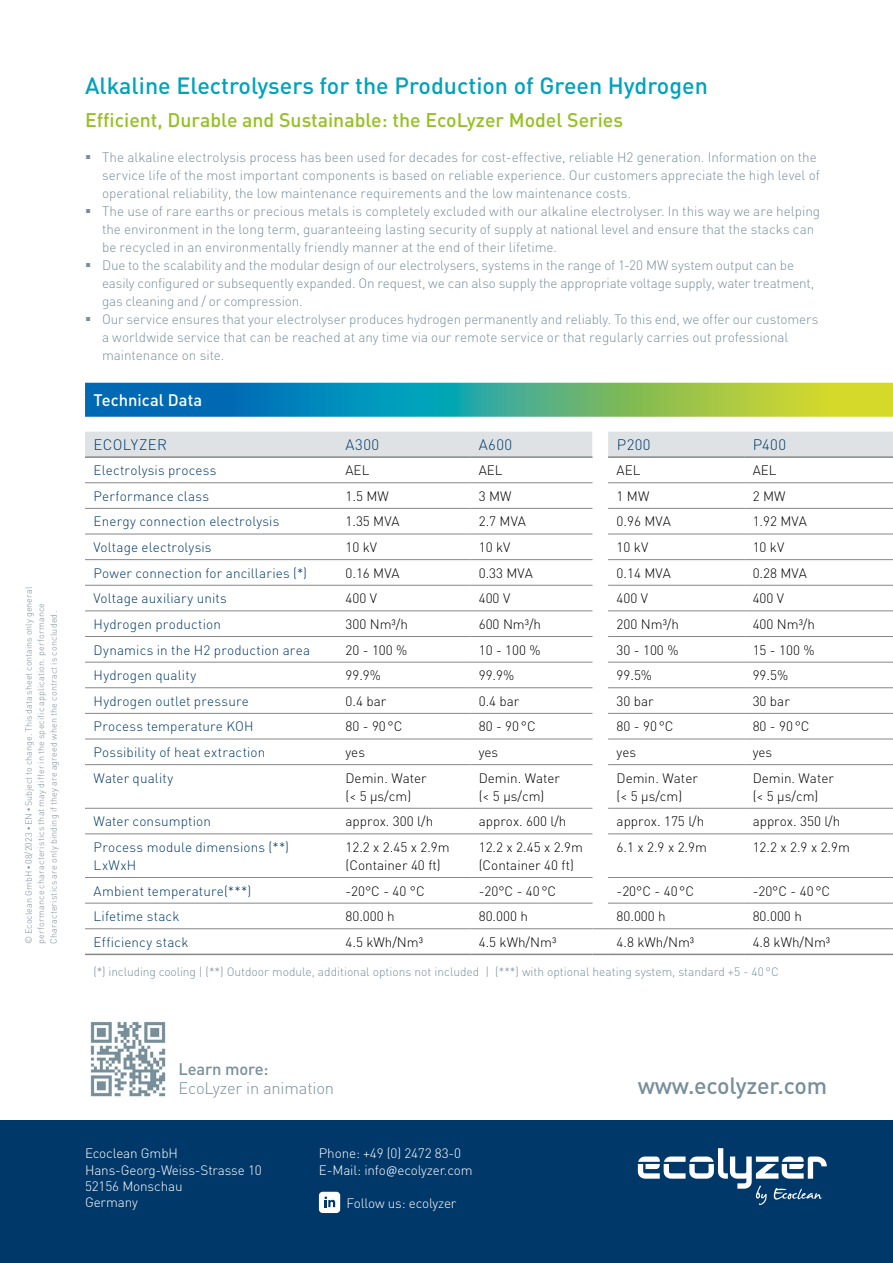
<style>
.page{position:relative;width:893px;height:1263px;background:#fff}
.page>*{position:absolute;margin:0;border:0;box-sizing:border-box;transform-origin:0 0}
.t1{font:500 23.25px "DIN Pro";color:#00a3bc}
.t2{font:500 23.25px "DIN Pro";letter-spacing:-.01em;color:#788f9b}
.t3{font:500 19.5px "DIN Pro";color:#95c11f}
.t4{font:300 16.5px "DIN Pro";letter-spacing:-.01em;color:#788f9b}
.t5{font:500 16.5px "DIN Pro";color:#fff}
.t6{font:500 16.5px "DIN Pro";letter-spacing:-.01em;color:#788f9b}
.t7{font:300 15px "DIN Pro";letter-spacing:.025em;color:#003869}
.t8{font:300 13.5px/18px "DIN Pro";color:#788f9b}
.t9{font:300 13.5px/18px "DIN Pro";color:#000}
.t10{font:300 13.5px/18px "DIN Pro";letter-spacing:.01em;color:#003869}
.t11{font:300 13.5px/16.2px "DIN Pro";letter-spacing:-.01em;color:#fff}
.t12{font:300 12px "DIN Pro";color:#788f9b}
.t13{font:300 9px/12.6px "DIN Pro";letter-spacing:.015em;color:#788f9b}
.s1{font-family:"Arial";font-weight:400}
.s2{font-family:"Calibri"}
</style>
<div class="page">
<div style="left:0;top:1120px;width:893px;height:143px;background:#003869"></div>
<svg style="left:638px;top:1148px;width:189px;height:57px"></svg>
<div style="left:319px;top:1192px;width:21px;height:21px;background:#fff;border-radius:4px"></div>
<svg style="left:324px;top:1196px;width:11px;height:11px"></svg>
<svg style="left:85px;top:383px;width:808px;height:34px;background:#4ea385"></svg>
<svg style="left:85px;top:432px;width:808px;height:523px"></svg>
<hr style="left:608px;top:954px;width:136px;height:1px;background:#878787">
<hr style="left:744px;top:954px;width:149px;height:1px;background:#878787">
<img style="left:90px;top:1022px;width:76px;height:75px">
<p class="t13" style="left:21px;top:944px;width:359px;rotate:-90deg">© Ecoclean GmbH <span class="s1">▪</span> 08/2023 <span class="s1">▪</span> EN <span class="s1">▪</span> Subject to change. This data sheet contains only general performance characteristics that may differ in the specific application. performance<br>Characteristics are only binding if they are agreed when the contract is concluded.</p>
<h1 class="t1" style="left:85px;top:67px;width:624px">Alkaline Electrolysers for the Production of Green Hydrogen</h1>
<h2 class="t3" style="left:85px;top:104px;width:540px">Efficient, Durable and Sustainable: the EcoLyzer Model Series</h2>
<p class="t8" style="left:102px;top:147px;width:720px">The alkaline electrolysis process has been used for decades for cost-effective, reliable H2 generation. Information on the service life of the most important components is based on reliable experience. Our customers appreciate the high level of operational reliability, the low maintenance requirements and the low maintenance costs.<br>The use of rare earths or precious metals is completely excluded with our alkaline electrolyser. In this way we are helping the environment in the long term, guaranteeing lasting security of supply at national level and ensure that the stacks can be recycled in an environmentally friendly manner at the end of their lifetime.<br>Due to the scalability and the modular design of our electrolysers, systems in the range of 1-20 MW system output can be easily configured or subsequently expanded. On request, we can also supply the appropriate voltage supply, water treatment, gas cleaning and / or compression.<br>Our service ensures that your electrolyser produces hydrogen permanently and reliably. To this end, we offer our customers a worldwide service that can be reached at any time via our remote service or that regularly carries out professional maintenance on site.</p>
<p class="t5" style="left:94px;top:387px;width:110px">Technical Data</p>
<p class="t7" style="left:94px;top:433px;width:75px">ECOLYZER</p>
<p class="t7" style="left:346px;top:433px;width:35px">A300</p>
<p class="t7" style="left:479px;top:433px;width:35px">A600</p>
<p class="t7" style="left:617px;top:433px;width:36px">P200</p>
<p class="t7" style="left:753px;top:433px;width:35px">P400</p>
<p class="t10" style="left:94px;top:460px;width:124px">Electrolysis process</p>
<p class="t9" style="left:345px;top:460px;width:25px">AEL</p>
<p class="t9" style="left:479px;top:460px;width:25px">AEL</p>
<p class="t9" style="left:617px;top:460px;width:25px">AEL</p>
<p class="t9" style="left:753px;top:460px;width:25px">AEL</p>
<p class="t10" style="left:94px;top:486px;width:117px">Performance class</p>
<p class="t9" style="left:345px;top:486px;width:45px">1.5 MW</p>
<p class="t9" style="left:479px;top:486px;width:34px">3 MW</p>
<p class="t9" style="left:617px;top:486px;width:34px">1 MW</p>
<p class="t9" style="left:753px;top:486px;width:34px">2 MW</p>
<p class="t10" style="left:94px;top:511px;width:187px">Energy connection electrolysis</p>
<p class="t9" style="left:345px;top:511px;width:56px">1.35 MVA</p>
<p class="t9" style="left:479px;top:511px;width:49px">2.7 MVA</p>
<p class="t9" style="left:617px;top:511px;width:56px">0.96 MVA</p>
<p class="t9" style="left:753px;top:511px;width:56px">1.92 MVA</p>
<p class="t10" style="left:94px;top:537px;width:120px">Voltage electrolysis</p>
<p class="t9" style="left:345px;top:537px;width:33px">10 kV</p>
<p class="t9" style="left:479px;top:537px;width:33px">10 kV</p>
<p class="t9" style="left:617px;top:537px;width:33px">10 kV</p>
<p class="t9" style="left:753px;top:537px;width:33px">10 kV</p>
<p class="t10" style="left:94px;top:562px;width:215px">Power connection for ancillaries (*)</p>
<p class="t9" style="left:345px;top:562px;width:56px">0.16 MVA</p>
<p class="t9" style="left:479px;top:562px;width:56px">0.33 MVA</p>
<p class="t9" style="left:617px;top:562px;width:56px">0.14 MVA</p>
<p class="t9" style="left:753px;top:562px;width:56px">0.28 MVA</p>
<p class="t10" style="left:94px;top:588px;width:135px">Voltage auxiliary units</p>
<p class="t9" style="left:345px;top:588px;width:33px">400 V</p>
<p class="t9" style="left:479px;top:588px;width:33px">400 V</p>
<p class="t9" style="left:617px;top:588px;width:33px">400 V</p>
<p class="t9" style="left:753px;top:588px;width:33px">400 V</p>
<p class="t10" style="left:94px;top:614px;width:129px">Hydrogen production</p>
<p class="t9" style="left:345px;top:614px;width:64px">300 Nm³/h</p>
<p class="t9" style="left:479px;top:614px;width:64px">600 Nm³/h</p>
<p class="t9" style="left:617px;top:614px;width:64px">200 Nm³/h</p>
<p class="t9" style="left:753px;top:614px;width:64px">400 Nm³/h</p>
<p class="t10" style="left:94px;top:639px;width:218px">Dynamics in the H2 production area</p>
<p class="t9" style="left:345px;top:639px;width:63px">20 - 100 %</p>
<p class="t9" style="left:479px;top:639px;width:63px">10 - 100 %</p>
<p class="t9" style="left:617px;top:639px;width:63px">30 - 100 %</p>
<p class="t9" style="left:753px;top:639px;width:63px">15 - 100 %</p>
<p class="t10" style="left:94px;top:665px;width:104px">Hydrogen quality</p>
<p class="t9" style="left:345px;top:665px;width:37px">99.9%</p>
<p class="t9" style="left:479px;top:665px;width:37px">99.9%</p>
<p class="t9" style="left:617px;top:665px;width:37px">99.5%</p>
<p class="t9" style="left:753px;top:665px;width:37px">99.5%</p>
<p class="t10" style="left:94px;top:691px;width:157px">Hydrogen outlet pressure</p>
<p class="t9" style="left:345px;top:691px;width:42px">0.4 bar</p>
<p class="t9" style="left:479px;top:691px;width:42px">0.4 bar</p>
<p class="t9" style="left:617px;top:691px;width:39px">30 bar</p>
<p class="t9" style="left:753px;top:691px;width:39px">30 bar</p>
<p class="t10" style="left:94px;top:716px;width:162px">Process temperature KOH</p>
<p class="t9" style="left:345px;top:716px;width:58px">80 - 90°C</p>
<p class="t9" style="left:479px;top:716px;width:58px">80 - 90°C</p>
<p class="t9" style="left:617px;top:716px;width:58px">80 - 90°C</p>
<p class="t9" style="left:753px;top:716px;width:58px">80 - 90°C</p>
<p class="t10" style="left:94px;top:742px;width:173px">Possibility of heat extraction</p>
<p class="t9" style="left:345px;top:742px;width:21px">yes</p>
<p class="t9" style="left:479px;top:742px;width:21px">yes</p>
<p class="t9" style="left:617px;top:742px;width:21px">yes</p>
<p class="t9" style="left:753px;top:742px;width:21px">yes</p>
<p class="t10" style="left:94px;top:767px;width:81px">Water quality</p>
<p class="t9" style="left:345px;top:767px;width:83px">Demin. Water (&lt; 5 µs/cm)</p>
<p class="t9" style="left:479px;top:767px;width:83px">Demin. Water (&lt; 5 µs/cm)</p>
<p class="t9" style="left:617px;top:767px;width:83px">Demin. Water (&lt; 5 µs/cm)</p>
<p class="t9" style="left:753px;top:767px;width:83px">Demin. Water (&lt; 5 µs/cm)</p>
<p class="t10" style="left:94px;top:811px;width:119px">Water consumption</p>
<p class="t9" style="left:345px;top:811px;width:89px">approx. 300 l/h</p>
<p class="t9" style="left:479px;top:811px;width:89px">approx. 600 l/h</p>
<p class="t9" style="left:617px;top:811px;width:89px">approx. 175 l/h</p>
<p class="t9" style="left:753px;top:811px;width:89px">approx. 350 l/h</p>
<p class="t10" style="left:94px;top:837px;width:197px">Process module dimensions (**)<br>LxWxH</p>
<p class="t9" style="left:345px;top:837px;width:106px">12.2 x 2.45 x 2.9m (Container 40 ft)</p>
<p class="t9" style="left:479px;top:837px;width:106px">12.2 x 2.45 x 2.9m (Container 40 ft)</p>
<p class="t9" style="left:617px;top:837px;width:92px">6.1 x 2.9 x 2.9m</p>
<p class="t9" style="left:753px;top:837px;width:99px">12.2 x 2.9 x 2.9m</p>
<p class="t10" style="left:94px;top:880px;width:159px">Ambient temperature(***)</p>
<p class="t9" style="left:345px;top:880px;width:81px">-20°C - 40 °C</p>
<p class="t9" style="left:479px;top:880px;width:79px">-20°C - 40°C</p>
<p class="t9" style="left:617px;top:880px;width:79px">-20°C - 40°C</p>
<p class="t9" style="left:753px;top:880px;width:79px">-20°C - 40°C</p>
<p class="t10" style="left:94px;top:906px;width:87px">Lifetime stack</p>
<p class="t9" style="left:345px;top:906px;width:51px">80.000 h</p>
<p class="t9" style="left:479px;top:906px;width:51px">80.000 h</p>
<p class="t9" style="left:617px;top:906px;width:51px">80.000 h</p>
<p class="t9" style="left:753px;top:906px;width:51px">80.000 h</p>
<p class="t10" style="left:94px;top:932px;width:96px">Efficiency stack</p>
<p class="t9" style="left:345px;top:932px;width:79px">4.5 kWh/Nm³</p>
<p class="t9" style="left:479px;top:932px;width:79px">4.5 kWh/Nm³</p>
<p class="t9" style="left:617px;top:932px;width:79px">4.8 kWh/Nm³</p>
<p class="t9" style="left:753px;top:932px;width:79px">4.8 kWh/Nm³</p>
<p class="t12" style="left:94px;top:962px;width:687px">(*) including cooling | (**) Outdoor module, additional options not included | (***) with optional heating system, standard +5 - 40 °C</p>
<p class="t6" style="left:179px;top:1055px;width:92px">Learn more:</p>
<p class="t4" style="left:179px;top:1076px;width:157px">EcoLyzer in animation</p>
<p class="t11" style="left:85px;top:1144px;width:178px">Ecoclean GmbH<br>Hans-Georg-Weiss-Strasse 10<br>52156 Monschau<br>Germany</p>
<p class="t11" style="left:319px;top:1144px;width:155px">Phone: +49 (0) 2472 83-0<br>E-Mail: info<span class="s2">@</span>ecolyzer.com</p>
<p class="t11" style="left:347px;top:1193px;width:111px">Follow us: ecolyzer</p>
<h1 class="t2" style="left:638px;top:1066px;width:191px">www.ecolyzer.com</h1>
</div>
